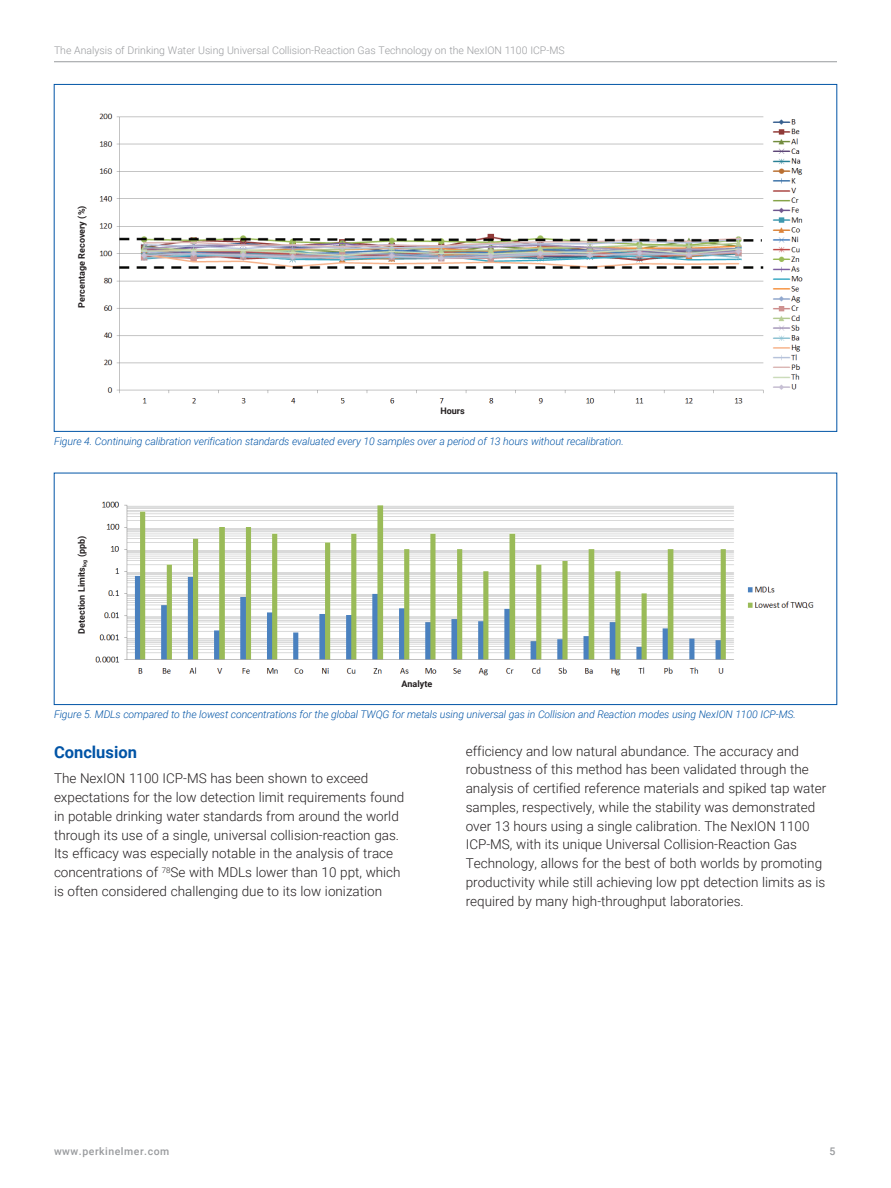
<style>
.page{position:relative;width:891px;height:1188px;background:#fff}
.page>*{position:absolute;margin:0;border:0;box-sizing:border-box;transform-origin:0 0}
.t1{font:700 16.5px "Roboto";color:#0154a6}
.t2{font:300 13.5px/18.8px "Roboto";color:#231f20}
.t3{font:italic 300 10.5px "Roboto";letter-spacing:-.01em;color:#0154a6}
.t4{font:300 10.5px "Roboto";color:#999b9e}
.t5{font:500 10.5px "Roboto";letter-spacing:.05em;color:#999b9e}
.t6{font:700 9px "Roboto";color:#231f20}
</style>
<div class="page">
<hr style="left:54px;top:61px;width:783px;height:1px;background:#999b9e">
<img style="left:99px;top:113px;width:704px;height:291px">
<img style="left:95px;top:501px;width:719px;height:175px">
<div style="left:54px;top:473px;width:783px;height:232px;border:1px solid #0154a6"></div>
<p class="t4" style="left:54px;top:43px;width:512px">The Analysis of Drinking Water Using Universal Collision-Reaction Gas Technology on the NexION 1100 ICP-MS</p>
<p class="t6" style="left:75px;top:308px;width:103px;rotate:-90deg">Percentage Recovery (%)</p>
<p class="t6" style="left:440px;top:405px;width:26px">Hours</p>
<p class="t3" style="left:54px;top:434px;width:571px">Figure 4. Continuing calibration verification standards evaluated every 10 samples over a period of 13 hours without recalibration.</p>
<p class="t6" style="left:75px;top:634px;width:99px;rotate:-90deg">Detection Limits<sub>log</sub> (ppb)</p>
<p class="t6" style="left:402px;top:678px;width:32px">Analyte</p>
<p class="t3" style="left:54px;top:707px;width:743px">Figure 5. MDLs compared to the lowest concentrations for the global TWQG for metals using universal gas in Collision and Reaction modes using NexION 1100 ICP-MS.</p>
<p class="t1" style="left:54px;top:741px;width:84px">Conclusion</p>
<p class="t2" style="left:54px;top:769px;width:352px">The NexION 1100 ICP-MS has been shown to exceed expectations for the low detection limit requirements found in potable drinking water standards from around the world through its use of a single, universal collision-reaction gas.<br>Its efficacy was especially notable in the analysis of trace concentrations of <sup>78</sup>Se with MDLs lower than 10 ppt, which is often considered challenging due to its low ionization</p>
<p class="t2" style="left:466px;top:741px;width:362px">efficiency and low natural abundance. The accuracy and robustness of this method has been validated through the analysis of certified reference materials and spiked tap water samples, respectively, while the stability was demonstrated over 13 hours using a single calibration. The NexION 1100<br>ICP-MS, with its unique Universal Collision-Reaction Gas Technology, allows for the best of both worlds by promoting productivity while still achieving low ppt detection limits as is required by many high-throughput laboratories.</p>
<p class="t5" style="left:54px;top:1144px;width:117px">www.perkinelmer.com</p>
<p class="t5" style="left:829px;top:1144px;width:7px">5</p>
</div>
